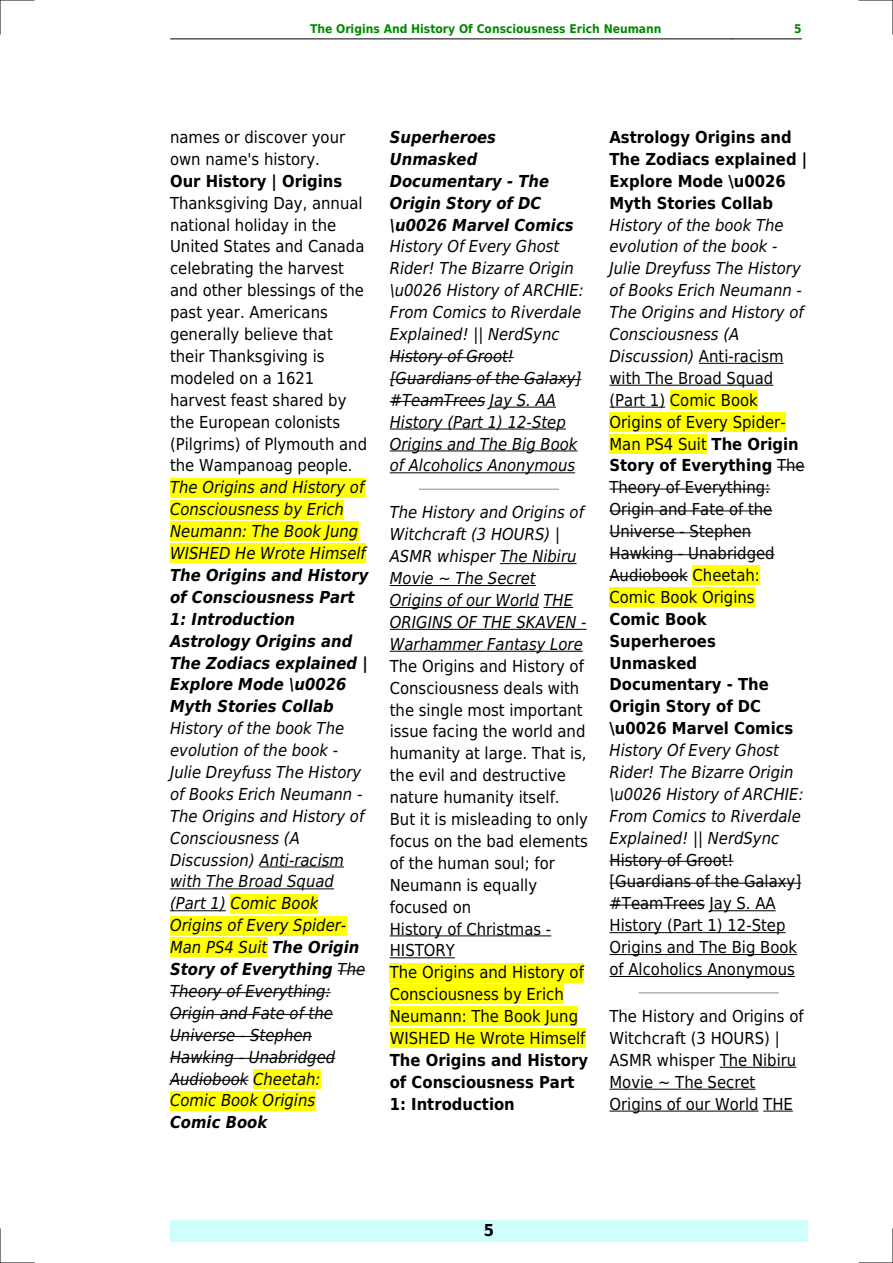
<style>
.page{position:relative;width:893px;height:1263px;background:#fff}
.page>*{position:absolute;margin:0;border:0;box-sizing:border-box;transform-origin:0 0}
.t1{font:16.5px/21.9px "DejaVu Sans Condensed";color:#000}
.t2{font:italic 16.5px/21.9px "DejaVu Sans Condensed";color:#000}
.t3{font:700 16.5px/21.9px "DejaVu Sans Condensed";color:#000}
.t4{font:italic 700 16.5px/21.9px "DejaVu Sans Condensed";color:#000}
.t5{font:700 12px "DejaVu Sans Condensed";color:#080}
.s1{font-weight:700}
.s2{font-style:italic}
</style>
<div class="page">
<hr style="left:170px;top:39px;width:70px;height:1px;background:#000">
<hr style="left:240px;top:39px;width:491px;height:1px;background:#000">
<hr style="left:732px;top:39px;width:69px;height:1px;background:#000">
<div style="left:170px;top:1220px;width:638px;height:22px;background:#cffffc"></div>
<div style="left:170px;top:478px;width:194px;height:19px;background:#ff0"></div>
<div style="left:170px;top:500px;width:174px;height:19px;background:#ff0"></div>
<div style="left:170px;top:522px;width:188px;height:19px;background:#ff0"></div>
<div style="left:170px;top:544px;width:196px;height:19px;background:#ff0"></div>
<hr style="left:260px;top:867px;width:84px;height:1px;background:#000">
<hr style="left:170px;top:888px;width:164px;height:1px;background:#000">
<hr style="left:170px;top:910px;width:56px;height:1px;background:#000">
<div style="left:231px;top:894px;width:87px;height:19px;background:#ff0"></div>
<div style="left:170px;top:916px;width:176px;height:19px;background:#ff0"></div>
<div style="left:170px;top:938px;width:97px;height:19px;background:#ff0"></div>
<svg style="left:338px;top:970px;width:27px;height:1px"></svg>
<hr style="left:170px;top:992px;width:161px;height:1px;background:#000">
<hr style="left:170px;top:1014px;width:163px;height:1px;background:#000">
<hr style="left:170px;top:1036px;width:142px;height:1px;background:#000">
<hr style="left:170px;top:1058px;width:165px;height:1px;background:#000">
<hr style="left:170px;top:1080px;width:78px;height:1px;background:#000">
<div style="left:253px;top:1069px;width:68px;height:19px;background:#ff0"></div>
<div style="left:170px;top:1091px;width:145px;height:19px;background:#ff0"></div>
<hr style="left:390px;top:357px;width:124px;height:1px;background:#000">
<hr style="left:390px;top:379px;width:191px;height:1px;background:#000">
<hr style="left:390px;top:401px;width:95px;height:1px;background:#000">
<hr style="left:490px;top:407px;width:66px;height:1px;background:#000">
<hr style="left:390px;top:429px;width:176px;height:1px;background:#000">
<hr style="left:390px;top:451px;width:187px;height:1px;background:#000">
<hr style="left:390px;top:472px;width:185px;height:1px;background:#000">
<hr style="left:420px;top:489px;width:138px;height:1px;background:#999">
<hr style="left:500px;top:563px;width:77px;height:1px;background:#000">
<hr style="left:390px;top:585px;width:146px;height:1px;background:#000">
<hr style="left:390px;top:607px;width:149px;height:1px;background:#000">
<svg style="left:544px;top:607px;width:29px;height:1px"></svg>
<hr style="left:390px;top:629px;width:197px;height:1px;background:#000">
<hr style="left:390px;top:651px;width:193px;height:1px;background:#000">
<hr style="left:390px;top:935px;width:161px;height:1px;background:#000">
<hr style="left:390px;top:957px;width:65px;height:1px;background:#000">
<div style="left:390px;top:963px;width:194px;height:19px;background:#ff0"></div>
<div style="left:390px;top:985px;width:174px;height:19px;background:#ff0"></div>
<div style="left:390px;top:1007px;width:188px;height:19px;background:#ff0"></div>
<div style="left:390px;top:1029px;width:195px;height:19px;background:#ff0"></div>
<hr style="left:699px;top:363px;width:84px;height:1px;background:#000">
<hr style="left:609px;top:385px;width:164px;height:1px;background:#000">
<hr style="left:609px;top:407px;width:56px;height:1px;background:#000">
<div style="left:670px;top:390px;width:88px;height:20px;background:#ff0"></div>
<div style="left:609px;top:412px;width:177px;height:19px;background:#ff0"></div>
<div style="left:609px;top:434px;width:98px;height:19px;background:#ff0"></div>
<svg style="left:777px;top:467px;width:28px;height:1px"></svg>
<hr style="left:609px;top:489px;width:161px;height:1px;background:#000">
<hr style="left:609px;top:510px;width:163px;height:1px;background:#000">
<hr style="left:609px;top:532px;width:142px;height:1px;background:#000">
<hr style="left:609px;top:554px;width:166px;height:1px;background:#000">
<hr style="left:609px;top:576px;width:79px;height:1px;background:#000">
<div style="left:693px;top:566px;width:67px;height:19px;background:#ff0"></div>
<div style="left:609px;top:587px;width:146px;height:20px;background:#ff0"></div>
<hr style="left:609px;top:861px;width:125px;height:1px;background:#000">
<hr style="left:609px;top:883px;width:192px;height:1px;background:#000">
<hr style="left:609px;top:905px;width:96px;height:1px;background:#000">
<hr style="left:710px;top:910px;width:66px;height:1px;background:#000">
<hr style="left:609px;top:932px;width:176px;height:1px;background:#000">
<hr style="left:609px;top:954px;width:188px;height:1px;background:#000">
<hr style="left:609px;top:976px;width:186px;height:1px;background:#000">
<hr style="left:639px;top:992px;width:139px;height:1px;background:#999">
<hr style="left:720px;top:1067px;width:76px;height:1px;background:#000">
<hr style="left:609px;top:1089px;width:146px;height:1px;background:#000">
<hr style="left:609px;top:1111px;width:149px;height:1px;background:#000">
<hr style="left:763px;top:1111px;width:30px;height:1px;background:#000">
<hr style="left:0;top:0;width:34px;height:1px;background:#000">
<hr style="left:859px;top:0;width:34px;height:1px;background:#000">
<hr style="left:0;top:1262px;width:34px;height:1px;background:#000">
<hr style="left:859px;top:1262px;width:34px;height:1px;background:#000">
<hr style="left:0;top:0;width:1px;height:34px;background:#000">
<hr style="left:0;top:1229px;width:1px;height:34px;background:#000">
<hr style="left:892px;top:0;width:1px;height:34px;background:#000">
<hr style="left:892px;top:1229px;width:1px;height:34px;background:#000">
<p class="t5" style="left:310px;top:21px;width:353px">The Origins And History Of Consciousness Erich Neumann</p>
<p class="t5" style="left:794px;top:21px;width:9px">5</p>
<p class="t1" style="left:170px;top:126px;width:177px">names or discover your own name's history.</p>
<p class="t3" style="left:170px;top:170px;width:174px">Our History | Origins</p>
<p class="t1" style="left:170px;top:192px;width:198px">Thanksgiving Day, annual national holiday in the<br>United States and Canada celebrating the harvest and other blessings of the past year. Americans generally believe that their Thanksgiving is modeled on a 1621 harvest feast shared by the European colonists (Pilgrims) of Plymouth and the Wampanoag people.</p>
<p class="t2" style="left:170px;top:477px;width:197px">The Origins and History of<br>Consciousness by Erich<br>Neumann: The Book Jung<br>WISHED He Wrote Himself</p>
<p class="t4" style="left:170px;top:564px;width:200px">The Origins and History of Consciousness Part<br>1: Introduction<br>Astrology Origins and<br>The Zodiacs explained |<br>Explore Mode \u0026<br>Myth Stories Collab</p>
<p class="t2" style="left:170px;top:717px;width:197px">History of the book The evolution of the book -<br>Julie Dreyfuss The History of Books Erich Neumann -<br>The Origins and History of<br>Consciousness (A<br>Discussion) Anti-racism with The Broad Squad (Part 1) Comic Book<br>Origins of Every Spider-<br>Man PS4 Suit <span class="s1">The Origin<br>Story of Everything</span> The<br>Theory of Everything:<br>Origin and Fate of the<br>Universe - Stephen<br>Hawking - Unabridged<br>Audiobook Cheetah:<br>Comic Book Origins</p>
<p class="t4" style="left:170px;top:1112px;width:99px">Comic Book</p>
<p class="t4" style="left:390px;top:126px;width:185px">Superheroes<br>Unmasked<br>Documentary - The<br>Origin Story of DC \u0026 Marvel Comics</p>
<p class="t2" style="left:390px;top:236px;width:196px">History Of Every Ghost<br>Rider! The Bizarre Origin \u0026 History of ARCHIE:<br>From Comics to Riverdale<br>Explained! || NerdSync<br>History of Groot! [Guardians of the Galaxy] #TeamTrees Jay S. AA<br>History (Part 1) 12-Step<br>Origins and The Big Book of Alcoholics Anonymous</p>
<p class="t2" style="left:390px;top:502px;width:198px">The History and Origins of<br>Witchcraft (3 HOURS) |<br>ASMR whisper The Nibiru<br>Movie ~ The Secret<br>Origins of our World THE<br>ORIGINS OF THE SKAVEN -<br>Warhammer Fantasy Lore</p>
<p class="t1" style="left:390px;top:655px;width:200px">The Origins and History of<br>Consciousness deals with the single most important issue facing the world and humanity at large. That is, the evil and destructive nature humanity itself.<br>But it is misleading to only focus on the bad elements of the human soul; for<br>Neumann is equally focused on<br>History of Christmas -<br>HISTORY<br>The Origins and History of<br>Consciousness by Erich<br>Neumann: The Book Jung<br>WISHED He Wrote Himself</p>
<p class="t3" style="left:390px;top:1049px;width:200px">The Origins and History of Consciousness Part<br>1: Introduction</p>
<p class="t3" style="left:609px;top:126px;width:199px">Astrology Origins and<br>The Zodiacs explained |<br>Explore Mode \u0026<br>Myth Stories Collab</p>
<p class="t1" style="left:609px;top:214px;width:197px"><span class="s2">History of the book The evolution of the book -<br>Julie Dreyfuss The History of Books Erich Neumann -<br>The Origins and History of<br>Consciousness (A<br>Discussion)</span> Anti-racism with The Broad Squad (Part 1) Comic Book<br>Origins of Every Spider-<br>Man PS4 Suit <span class="s1">The Origin<br>Story of Everything</span> The<br>Theory of Everything:<br>Origin and Fate of the<br>Universe - Stephen<br>Hawking - Unabridged<br>Audiobook Cheetah:<br>Comic Book Origins</p>
<p class="t3" style="left:609px;top:608px;width:185px">Comic Book<br>Superheroes<br>Unmasked<br>Documentary - The<br>Origin Story of DC \u0026 Marvel Comics</p>
<p class="t2" style="left:609px;top:739px;width:196px">History Of Every Ghost<br>Rider! The Bizarre Origin \u0026 History of ARCHIE:<br>From Comics to Riverdale<br>Explained! || NerdSync</p>
<p class="t1" style="left:609px;top:849px;width:193px">History of Groot! [Guardians of the Galaxy] #TeamTrees Jay S. AA<br>History (Part 1) 12-Step<br>Origins and The Big Book of Alcoholics Anonymous</p>
<p class="t1" style="left:609px;top:1005px;width:196px">The History and Origins of<br>Witchcraft (3 HOURS) |<br>ASMR whisper The Nibiru<br>Movie ~ The Secret<br>Origins of our World THE</p>
<p class="t3" style="left:484px;top:1220px;width:12px">5</p>
</div>
